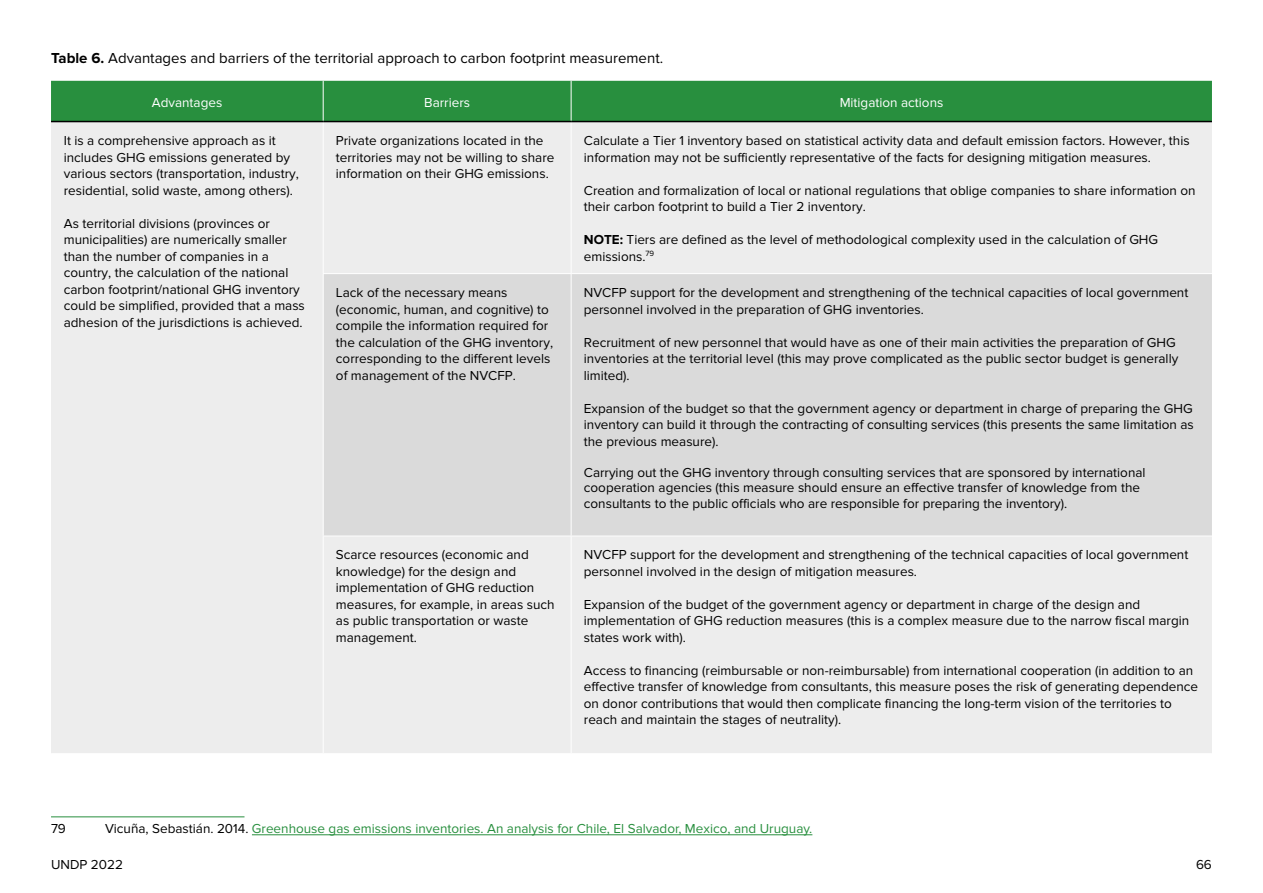
<style>
.page{position:relative;width:1263px;height:893px;background:#fff}
.page>*{position:absolute;margin:0;border:0;box-sizing:border-box;transform-origin:0 0}
.t1{font:15px "Proxima Nova";color:#000}
.t2{font:13.5px/16.5px "Proxima Nova";color:#000}
.t3{font:13.5px "Proxima Nova";color:#288f3e}
.t4{font:13.5px "Proxima Nova";color:#fff}
.s1{font-weight:700}
.s2{color:#000}
</style>
<div class="page">
<div style="left:51px;top:81px;width:1161px;height:40px;background:#288f3e"></div>
<div style="left:51px;top:122px;width:1161px;height:631px;background:#ededed"></div>
<div style="left:324px;top:274px;width:888px;height:262px;background:#dadada"></div>
<hr style="left:323px;top:81px;width:1px;height:40px;background:#fff">
<hr style="left:571px;top:81px;width:1px;height:40px;background:#fff">
<hr style="left:323px;top:122px;width:1px;height:151px;background:#fff">
<hr style="left:571px;top:122px;width:1px;height:151px;background:#fff">
<hr style="left:323px;top:273px;width:248px;height:1px;background:#fff">
<hr style="left:323px;top:274px;width:1px;height:262px;background:#fff">
<hr style="left:571px;top:273px;width:641px;height:1px;background:#fff">
<hr style="left:571px;top:274px;width:1px;height:262px;background:#fff">
<hr style="left:323px;top:536px;width:248px;height:1px;background:#fff">
<hr style="left:323px;top:536px;width:1px;height:217px;background:#fff">
<hr style="left:571px;top:536px;width:641px;height:1px;background:#fff">
<hr style="left:571px;top:536px;width:1px;height:217px;background:#fff">
<hr style="left:51px;top:121px;width:272px;height:1px;background:#000">
<hr style="left:323px;top:121px;width:248px;height:1px;background:#000">
<hr style="left:571px;top:121px;width:641px;height:1px;background:#000">
<hr style="left:252px;top:834px;width:560px;height:1px;background:#288f3e">
<hr style="left:51px;top:816px;width:193px;height:1px;background:#288f3e">
<p class="t1" style="left:51px;top:49px;width:614px"><span class="s1">Table 6.</span> Advantages and barriers of the territorial approach to carbon footprint measurement.</p>
<p class="t4" style="left:152px;top:94px;width:72px">Advantages</p>
<p class="t4" style="left:424px;top:94px;width:47px">Barriers</p>
<p class="t4" style="left:840px;top:94px;width:105px">Mitigation actions</p>
<p class="t2" style="left:64px;top:133px;width:237px">It is a comprehensive approach as it includes GHG emissions generated by various sectors (transportation, industry, residential, solid waste, among others).</p>
<p class="t2" style="left:64px;top:215px;width:243px">As territorial divisions (provinces or municipalities) are numerically smaller than the number of companies in a country, the calculation of the national carbon footprint/national GHG inventory could be simplified, provided that a mass adhesion of the jurisdictions is achieved.</p>
<p class="t2" style="left:336px;top:133px;width:220px">Private organizations located in the territories may not be willing to share information on their GHG emissions.</p>
<p class="t2" style="left:584px;top:133px;width:607px">Calculate a Tier 1 inventory based on statistical activity data and default emission factors. However, this information may not be sufficiently representative of the facts for designing mitigation measures.</p>
<p class="t2" style="left:584px;top:182px;width:613px">Creation and formalization of local or national regulations that oblige companies to share information on their carbon footprint to build a Tier 2 inventory.</p>
<p class="t2" style="left:584px;top:232px;width:576px"><span class="s1">NOTE:</span> Tiers are defined as the level of methodological complexity used in the calculation of GHG emissions.<sup>79</sup></p>
<p class="t2" style="left:336px;top:284px;width:219px">Lack of the necessary means (economic, human, and cognitive) to compile the information required for the calculation of the GHG inventory, corresponding to the different levels of management of the NVCFP.</p>
<p class="t2" style="left:584px;top:284px;width:606px">NVCFP support for the development and strengthening of the technical capacities of local government personnel involved in the preparation of GHG inventories.</p>
<p class="t2" style="left:584px;top:334px;width:596px">Recruitment of new personnel that would have as one of their main activities the preparation of GHG inventories at the territorial level (this may prove complicated as the public sector budget is generally limited).</p>
<p class="t2" style="left:584px;top:400px;width:611px;text-align:justify">Expansion of the budget so that the government agency or department in charge of preparing the GHG inventory can build it through the contracting of consulting services (this presents the same limitation as the previous measure).</p>
<p class="t2" style="left:584px;top:465px;width:563px;line-height:15.3px">Carrying out the GHG inventory through consulting services that are sponsored by international cooperation agencies (this measure should ensure an effective transfer of knowledge from the consultants to the public officials who are responsible for preparing the inventory).</p>
<p class="t2" style="left:336px;top:547px;width:220px">Scarce resources (economic and knowledge) for the design and implementation of GHG reduction measures, for example, in areas such as public transportation or waste management.</p>
<p class="t2" style="left:584px;top:547px;width:606px">NVCFP support for the development and strengthening of the technical capacities of local government personnel involved in the design of mitigation measures.</p>
<p class="t2" style="left:584px;top:596px;width:607px">Expansion of the budget of the government agency or department in charge of the design and implementation of GHG reduction measures (this is a complex measure due to the narrow fiscal margin states work with).</p>
<p class="t2" style="left:584px;top:662px;width:616px">Access to financing (reimbursable or non-reimbursable) from international cooperation (in addition to an effective transfer of knowledge from consultants, this measure poses the risk of generating dependence on donor contributions that would then complicate financing the long-term vision of the territories to reach and maintain the stages of neutrality).</p>
<p class="t2" style="left:51px;top:820px;width:16px">79</p>
<p class="t3" style="left:105px;top:821px;width:709px"><span class="s2">Vicuña, Sebastián. 2014.</span> Greenhouse gas emissions inventories. An analysis for Chile, El Salvador, Mexico, and Uruguay.</p>
<p class="t2" style="left:51px;top:856px;width:73px">UNDP 2022</p>
<p class="t2" style="left:1196px;top:856px;width:17px">66</p>
</div>
